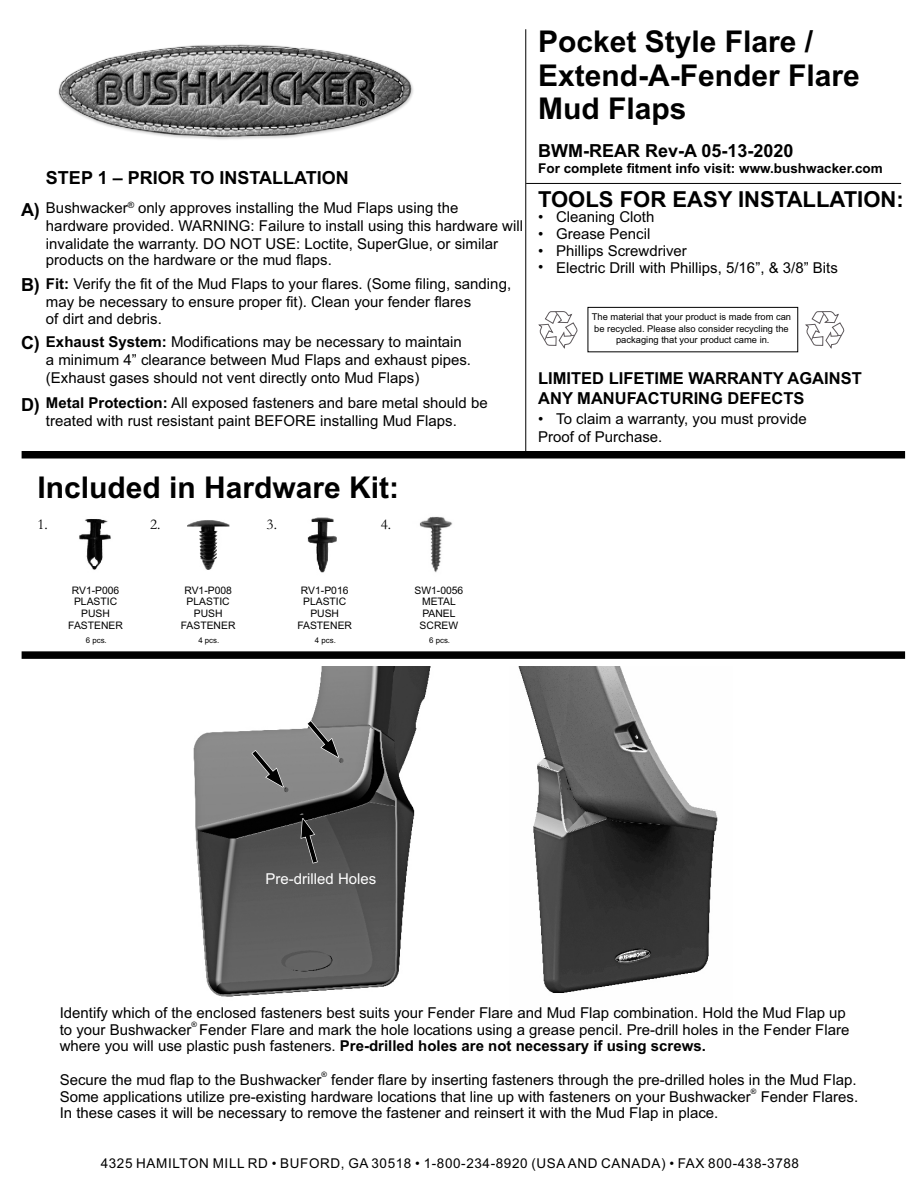
<style>
.page{position:relative;width:918px;height:1188px;background:#fff}
.page>*{position:absolute;margin:0;border:0;box-sizing:border-box;transform-origin:0 0}
.t1{font:700 30px/33.5px "Arial";color:#000}
.t2{font:700 22.05px "Arial";color:#000}
.t3{font:700 18px "Arial";color:#000}
.t4{font:700 16.5px/19.8px "Arial";color:#000}
.t5{font:15px/18px "Arial";color:#000}
.t6{font:700 15px "Arial";color:#000}
.t7{font:15px "Arial";color:#fff}
.t8{font:15px "Garamond";color:#000}
.t9{font:13.5px "Arial";letter-spacing:.045em;color:#000}
.t10{font:700 13.5px "Arial";color:#000}
.t11{font:10.35px/11.6px "Arial";color:#000;text-align:center}
.t12{font:9.3px/11.2px "Arial";color:#000;text-align:center}
.t13{font:7.8px "Arial";color:#000}
.t14{font:7.5px "Arial";color:#000}
.s1{font-weight:700}
.s2{font-weight:400}
</style>
<div class="page">
<img style="left:193px;top:666px;width:238px;height:331px">
<img style="left:518px;top:666px;width:200px;height:327px">
<svg style="left:293px;top:813px;width:31px;height:53px;background:#434343"></svg>
<svg style="left:302px;top:716px;width:45px;height:50px;background:#828282"></svg>
<svg style="left:247px;top:746px;width:45px;height:49px;background:#7e7e7e"></svg>
<img style="left:419px;top:516px;width:34px;height:57px">
<img style="left:307px;top:517px;width:30px;height:56px">
<img style="left:187px;top:520px;width:43px;height:50px">
<img style="left:79px;top:519px;width:32px;height:51px">
<div style="left:22px;top:451px;width:883px;height:8px;background:#000"></div>
<hr style="left:525px;top:29px;width:1px;height:426px;background:#000">
<hr style="left:526px;top:183px;width:375px;height:1px;background:#000">
<svg style="left:538px;top:311px;width:39px;height:38px"></svg>
<svg style="left:805px;top:311px;width:39px;height:38px"></svg>
<div style="left:588px;top:307px;width:210px;height:45px;border:1px solid #000"></div>
<img style="left:58px;top:44px;width:355px;height:96px">
<div style="left:22px;top:651px;width:883px;height:8px;background:#000"></div>
<p class="t3" style="left:46px;top:171px;width:304px">STEP 1 – PRIOR TO INSTALLATION</p>
<p class="t5" style="left:46px;top:200px;width:479px">Bushwacker<sup>®</sup> only approves installing the Mud Flaps using the hardware provided. WARNING: Failure to install using this hardware will invalidate the warranty. DO NOT USE: Loctite, SuperGlue, or similar</p>
<p class="t5" style="left:46px;top:249px;width:467px;line-height:24.2px">products on the hardware or the mud flaps.<br><span class="s1">Fit:</span> Verify the fit of the Mud Flaps to your flares. (Some filing, sanding,</p>
<p class="t5" style="left:46px;top:295px;width:427px;line-height:16.8px">may be necessary to ensure proper fit). Clean your fender flares of dirt and debris.</p>
<p class="t5" style="left:46px;top:334px;width:427px"><span class="s1">Exhaust System:</span> Modifications may be necessary to maintain a minimum 4” clearance between Mud Flaps and exhaust pipes. (Exhaust gases should not vent directly onto Mud Flaps)</p>
<p class="t5" style="left:46px;top:395px;width:443px"><span class="s1">Metal Protection:</span> All exposed fasteners and bare metal should be treated with rust resistant paint BEFORE installing Mud Flaps.</p>
<p class="t3" style="left:21px;top:203px;width:20px">A)</p>
<p class="t3" style="left:21px;top:278px;width:20px">B)</p>
<p class="t3" style="left:21px;top:335px;width:20px">C)</p>
<p class="t3" style="left:21px;top:398px;width:20px">D)</p>
<h1 class="t1" style="left:37px;top:473px;width:363px">Included in Hardware Kit:</h1>
<p class="t8" style="left:37px;top:519px;width:12px">1.</p>
<p class="t8" style="left:150px;top:519px;width:12px">2.</p>
<p class="t8" style="left:267px;top:519px;width:12px">3.</p>
<p class="t8" style="left:381px;top:519px;width:12px">4.</p>
<h1 class="t1" style="left:538px;top:28px;width:323px">Pocket Style Flare /<br>Extend-A-Fender Flare<br>Mud Flaps</h1>
<p class="t3" style="left:538px;top:144px;width:257px">BWM-REAR Rev-A 05-13-2020</p>
<p class="t10" style="left:538px;top:163px;width:346px">For complete fitment info visit: www.bushwacker.com</p>
<p class="t5" style="left:556px;top:210px;width:283px;line-height:16.8px;text-indent:-18px">• Cleaning Cloth<br>Grease Pencil<br>Phillips Screwdriver<br>Electric Drill with Phillips, 5/16”, &amp; 3/8” Bits</p>
<h2 class="t2" style="left:538px;top:191px;width:367px">TOOLS FOR EASY INSTALLATION:</h2>
<p class="t5" style="left:538px;top:227px;width:7px;line-height:16.6px">• •</p>
<p class="t5" style="left:538px;top:259px;width:7px">•</p>
<p class="t12" style="left:592px;top:312px;width:201px">The material that your product is made from can be recycled. Please also consider recycling the packaging that your product came in.</p>
<p class="t4" style="left:538px;top:370px;width:325px">LIMITED LIFETIME WARRANTY AGAINST<br>ANY MANUFACTURING DEFECTS</p>
<p class="t5" style="left:538px;top:411px;width:270px">• To claim a warranty, you must provide<br>Proof of Purchase.</p>
<p class="t11" style="left:68px;top:585px;width:56px">RV1-P006<br>PLASTIC<br>PUSH<br>FASTENER</p>
<p class="t13" style="left:86px;top:638px;width:22px">6 pcs.</p>
<p class="t11" style="left:181px;top:585px;width:56px">RV1-P008<br>PLASTIC<br>PUSH<br>FASTENER</p>
<p class="t13" style="left:198px;top:638px;width:22px">4 pcs.</p>
<p class="t11" style="left:297px;top:585px;width:56px">RV1-P016<br>PLASTIC<br>PUSH<br>FASTENER</p>
<p class="t13" style="left:315px;top:638px;width:22px">4 pcs.</p>
<p class="t11" style="left:414px;top:585px;width:50px">SW1-0056<br>METAL<br>PANEL<br>SCREW</p>
<p class="t13" style="left:429px;top:638px;width:22px">6 pcs.</p>
<p class="t7" style="left:266px;top:873px;width:112px">Pre-drilled Holes</p>
<p class="t5" style="left:60px;top:1006px;width:791px;line-height:16.8px">Identify which of the enclosed fasteners best suits your Fender Flare and Mud Flap combination. Hold the Mud Flap up to your Bushwacker Fender Flare and mark the hole locations using a grease pencil. Pre-drill holes in the Fender Flare</p>
<p class="t14" style="left:192px;top:1022px;width:7px">®</p>
<p class="t6" style="left:60px;top:1040px;width:648px"><span class="s2">where you will use plastic push fasteners.</span> Pre-drilled holes are not necessary if using screws.</p>
<p class="t5" style="left:60px;top:1072px;width:798px">Secure the mud flap to the Bushwacker fender flare by inserting fasteners through the pre-drilled holes in the Mud Flap.</p>
<p class="t14" style="left:322px;top:1072px;width:7px">®</p>
<p class="t5" style="left:60px;top:1089px;width:800px">Some applications utilize pre-existing hardware locations that line up with fasteners on your Bushwacker Fender Flares.</p>
<p class="t14" style="left:751px;top:1089px;width:7px">®</p>
<p class="t5" style="left:60px;top:1105px;width:660px">In these cases it will be necessary to remove the fastener and reinsert it with the Mud Flap in place.</p>
<p class="t9" style="left:101px;top:1158px;width:700px">4325 HAMILTON MILL RD • BUFORD, GA 30518 • 1-800-234-8920 (USA AND CANADA) • FAX 800-438-3788</p>
</div>
